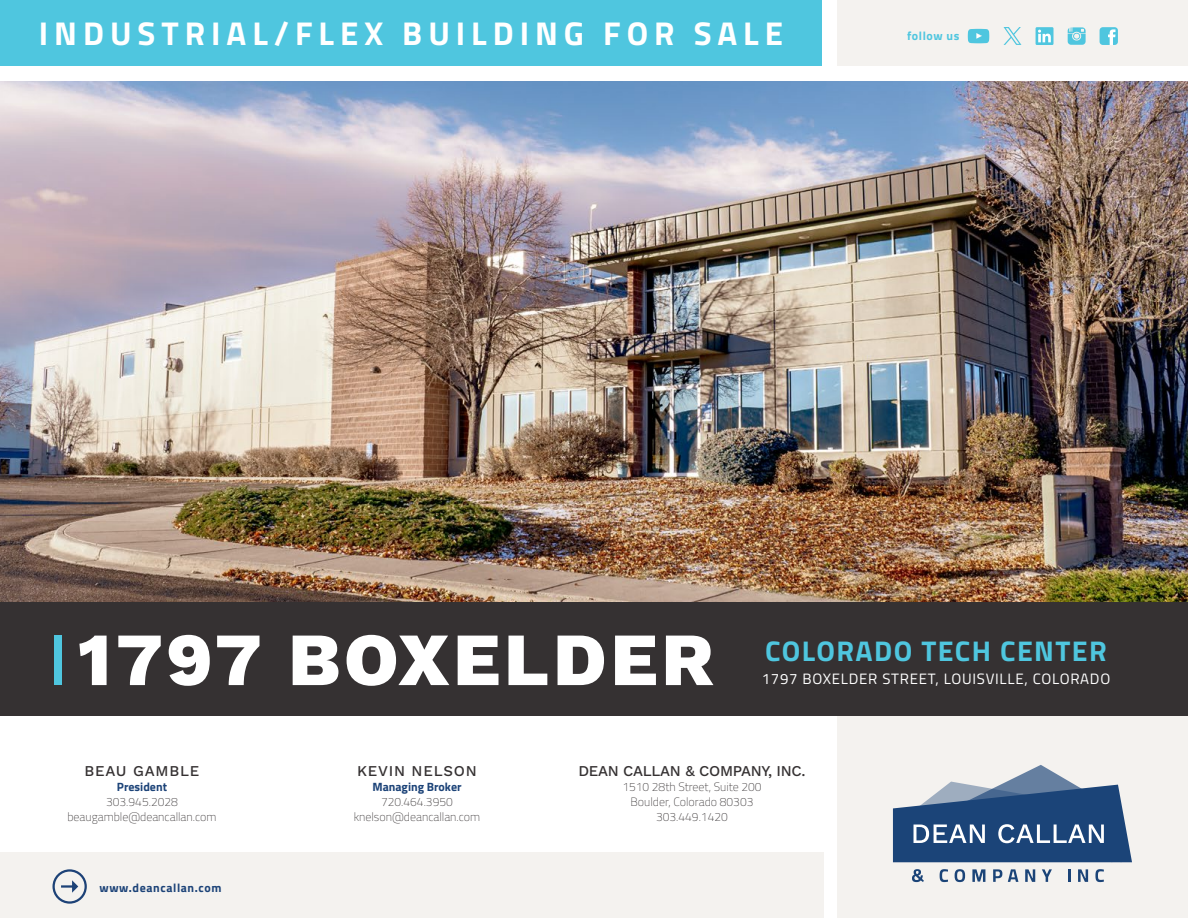
<style>
.page{position:relative;width:1188px;height:918px;background:#fff}
.page>*{position:absolute;margin:0;border:0;box-sizing:border-box;transform-origin:0 0}
.t1{font:800 75px "Work Sans";letter-spacing:.05em;color:#fff}
.t2{font:700 33px "Cairo";letter-spacing:.18em;color:#fff}
.t3{font:700 28.5px "Cairo";letter-spacing:.05em;color:#4fc6df}
.t4{font:15px "Cairo";letter-spacing:.05em;color:#fff}
.t5{font:500 15px "Work Sans";letter-spacing:-.02em;color:#353132}
.t6{font:500 15px "Work Sans";letter-spacing:.05em;color:#353132}
.t7{font:200 12px/15px "Cairo";color:#353132;text-align:center}
.t8{font:700 12px "Cairo";color:#1c4378}
.t9{font:700 12px "Cairo";letter-spacing:.05em;color:#1c4378}
.t10{font:700 12px "Cairo";letter-spacing:.05em;color:#4fc6df}
</style>
<div class="page">
<div style="left:0;top:852px;width:824px;height:66px;background:#f4f2ef"></div>
<div style="left:837px;top:0;width:351px;height:918px;background:#f4f2ef"></div>
<svg style="left:1068px;top:27px;width:18px;height:18px"></svg>
<div style="left:1036px;top:27px;width:18px;height:18px;background:#4fc6df"></div>
<svg style="left:1038px;top:30px;width:13px;height:12px"></svg>
<div style="left:1100px;top:27px;width:18px;height:18px;background:#4fc6df;border-radius:3px"></div>
<svg style="left:1108px;top:29px;width:8px;height:16px"></svg>
<svg style="left:968px;top:29px;width:21px;height:14px"></svg>
<div style="left:837px;top:66px;width:351px;height:15px;background:#fff"></div>
<img style="left:0;top:81px;width:1188px;height:521px">
<svg style="left:893px;top:765px;width:239px;height:97px"></svg>
<svg style="left:912px;top:869px;width:12px;height:13px"></svg>
<svg style="left:940px;top:869px;width:8px;height:13px"></svg>
<svg style="left:955px;top:869px;width:10px;height:13px"></svg>
<svg style="left:972px;top:869px;width:13px;height:13px"></svg>
<svg style="left:993px;top:869px;width:9px;height:13px"></svg>
<svg style="left:1008px;top:869px;width:10px;height:13px"></svg>
<svg style="left:1025px;top:869px;width:10px;height:13px"></svg>
<svg style="left:1042px;top:869px;width:10px;height:13px"></svg>
<svg style="left:1068px;top:869px;width:2px;height:13px"></svg>
<svg style="left:1078px;top:869px;width:10px;height:13px"></svg>
<svg style="left:1095px;top:869px;width:9px;height:13px"></svg>
<div style="left:0;top:0;width:822px;height:66px;background:#4fc6df"></div>
<svg style="left:52px;top:869px;width:35px;height:35px"></svg>
<svg style="left:1004px;top:27px;width:17px;height:18px"></svg>
<div style="left:0;top:602px;width:1188px;height:114px;background:#353132"></div>
<div style="left:54px;top:636px;width:7px;height:49px;background:#4fc6df"></div>
<h2 class="t2" style="left:39px;top:7px;width:746px">INDUSTRIAL/FLEX BUILDING FOR SALE</h2>
<p class="t10" style="left:907px;top:26px;width:54px">follow us</p>
<h1 class="t1" style="left:78px;top:616px;width:637px">1797 BOXELDER</h1>
<h3 class="t3" style="left:765px;top:627px;width:343px">COLORADO TECH CENTER</h3>
<p class="t4" style="left:762px;top:668px;width:350px">1797 BOXELDER STREET, LOUISVILLE, COLORADO</p>
<p class="t6" style="left:85px;top:762px;width:116px">BEAU GAMBLE</p>
<p class="t8" style="left:117px;top:777px;width:52px">President</p>
<p class="t7" style="left:67px;top:794px;width:151px">303.945.2028 beaugamble@deancallan.com</p>
<p class="t9" style="left:100px;top:878px;width:123px">www.deancallan.com</p>
<p class="t6" style="left:357px;top:762px;width:121px">KEVIN NELSON</p>
<p class="t8" style="left:372px;top:777px;width:91px">Managing Broker</p>
<p class="t7" style="left:354px;top:794px;width:128px">720.464.3950 knelson@deancallan.com</p>
<p class="t5" style="left:578px;top:762px;width:229px">DEAN CALLAN &amp; COMPANY, INC.</p>
<p class="t7" style="left:622px;top:779px;width:141px">1510 28th Street, Suite 200<br>Boulder, Colorado 80303<br>303.449.1420</p>
</div>
